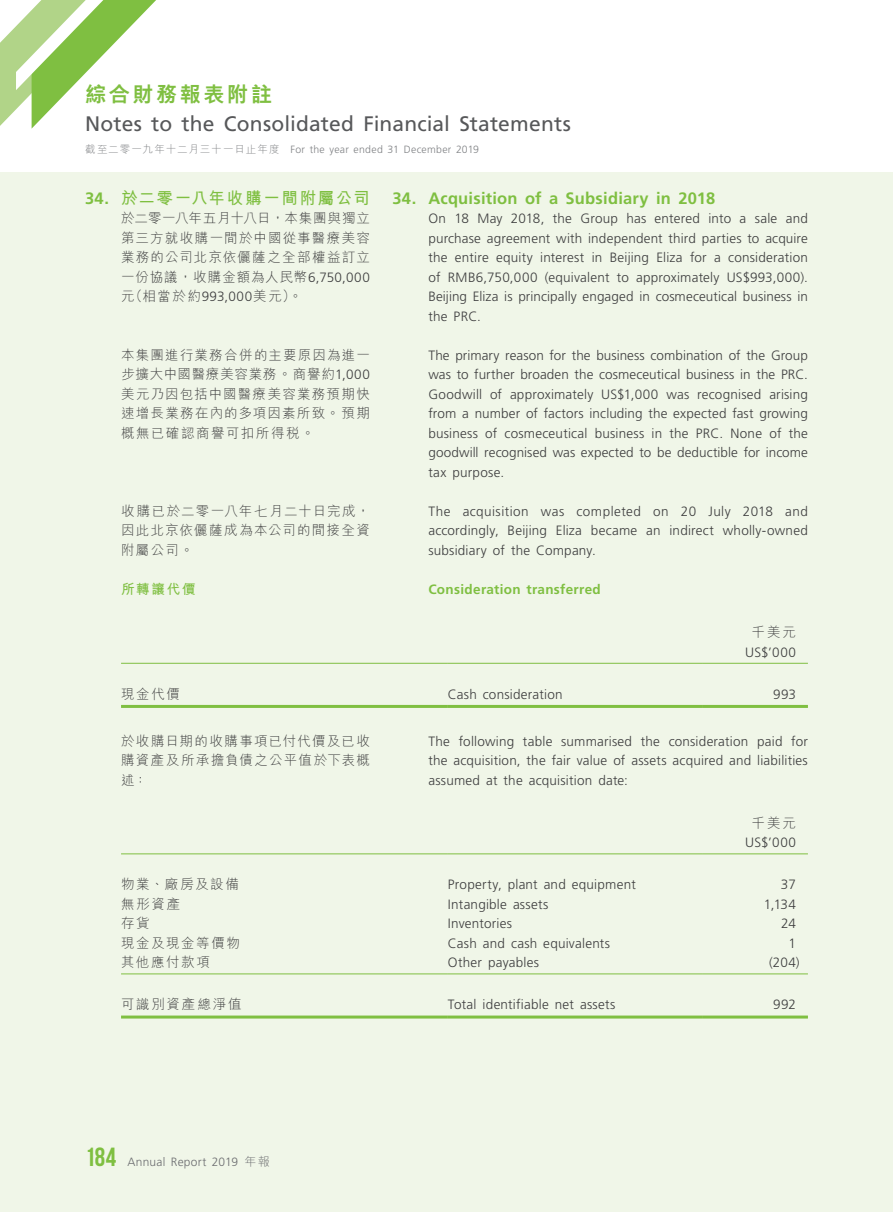
<style>
.page{position:relative;width:893px;height:1212px;background:#fff}
.page>*{position:absolute;margin:0;border:0;box-sizing:border-box;transform-origin:0 0}
.t1{font:26.25px "Bebas Neue";color:#7fbf41}
.t2{font:21px "Frutiger LT Std";letter-spacing:.005em;color:#57585a}
.t3{font:800 21px "M Hei HK";letter-spacing:.13em;color:#7fbf41}
._03_H1{font:700 16.5px "Frutiger LT Std";letter-spacing:.015em;color:#7fbf41}
._03_H1-2{font:700 16.5px "M Hei HK";letter-spacing:.095em;color:#7fbf41}
._12___P2{font:300 13.5px/19.5px "Frutiger LT Std";letter-spacing:.01em;color:#3e3e3f;text-align:justify}
._12___P2-2{font:300 13.5px/19.5px "M Hei HK";letter-spacing:.09em;color:#3e3e3f;text-align:justify}
._15_Table_Stub{font:300 13.5px "Frutiger LT Std";letter-spacing:.015em;color:#3e3e3f}
._15_Table_Stub-2{font:300 13.5px "M Hei HK";letter-spacing:.125em;color:#3e3e3f}
._01_Body_Text{font:300 13.5px "Frutiger LT Std";letter-spacing:.02em;color:#3e3e3f}
._04___H2{font:700 13.5px "Frutiger LT Std";letter-spacing:.025em;color:#7fbf41}
._01_Body_Text-2{font:300 13.5px "M Hei HK";letter-spacing:.14em;color:#3e3e3f}
._04___H2-2{font:700 13.5px "M Hei HK";letter-spacing:.13em;color:#7fbf41}
.t4{font:300 12px "Frutiger LT Std";letter-spacing:.02em;color:#6c6d70}
.t5{font:300 10.5px "Frutiger LT Std";letter-spacing:.025em;color:#808285}
.s1{font-family:"M Hei HK"}
.s2{font-family:"Frutiger LT Std"}
</style>
<div class="page">
<div style="left:0;top:172px;width:893px;height:1040px;background:#f0f6e8"></div>
<svg style="left:0;top:26px;width:32px;height:103px;fill:#b1d488"></svg>
<svg style="left:32px;top:90px;width:37px;height:38px"></svg>
<svg style="left:16px;top:0;width:140px;height:90px"></svg>
<hr style="left:121px;top:663px;width:327px;height:1px;background:#7fbf41">
<hr style="left:448px;top:663px;width:255px;height:1px;background:#7fbf41">
<hr style="left:703px;top:663px;width:105px;height:1px;background:#7fbf41">
<hr style="left:121px;top:705px;width:327px;height:3px;background:#7fbf41">
<hr style="left:448px;top:705px;width:255px;height:3px;background:#7fbf41">
<hr style="left:703px;top:705px;width:105px;height:3px;background:#7fbf41">
<hr style="left:121px;top:853px;width:327px;height:1px;background:#7fbf41">
<hr style="left:448px;top:853px;width:255px;height:1px;background:#7fbf41">
<hr style="left:703px;top:853px;width:105px;height:1px;background:#7fbf41">
<hr style="left:121px;top:973px;width:327px;height:1px;background:#7fbf41">
<hr style="left:448px;top:973px;width:255px;height:1px;background:#7fbf41">
<hr style="left:703px;top:973px;width:105px;height:1px;background:#7fbf41">
<hr style="left:121px;top:1015px;width:327px;height:3px;background:#7fbf41">
<hr style="left:448px;top:1015px;width:255px;height:3px;background:#7fbf41">
<hr style="left:703px;top:1015px;width:105px;height:3px;background:#7fbf41">
<h2 class="t3" style="left:85px;top:84px;width:189px">綜合財務報表附註</h2>
<h2 class="t2" style="left:85px;top:111px;width:487px">Notes to the Consolidated Financial Statements</h2>
<p class="t5" style="left:85px;top:143px;width:396px"><span class="s1">截至二零一九年十二月三十一日止年度</span> For the year ended 31 December 2019</p>
<p class="_03_H1-2" style="left:85px;top:186px;width:286px"><span class="s2">34.</span> 於二零一八年收購一間附屬公司</p>
<p class="_12___P2-2" style="left:121px;top:208px;width:250px">於二零一八年五月十八日，本集團與獨立第三方就收購一間於中國從事醫療美容業務的公司北京依儷薩之全部權益訂立一份協議，收購金額為人民幣<span class="s2">6,750,000</span>元（相當於約<span class="s2">993,000</span>美元）。</p>
<p class="_12___P2-2" style="left:121px;top:345px;width:250px">本集團進行業務合併的主要原因為進一步擴大中國醫療美容業務。商譽約<span class="s2">1,000</span>美元乃因包括中國醫療美容業務預期快速增長業務在內的多項因素所致。預期概無已確認商譽可扣所得稅。</p>
<p class="_12___P2-2" style="left:121px;top:501px;width:250px">收購已於二零一八年七月二十日完成，因此北京依儷薩成為本公司的間接全資附屬公司。</p>
<p class="_04___H2-2" style="left:121px;top:579px;width:76px">所轉讓代價</p>
<p class="_03_H1" style="left:392px;top:188px;width:324px">34. Acquisition of a Subsidiary in 2018</p>
<p class="_12___P2" style="left:428px;top:209px;width:381px">On 18 May 2018, the Group has entered into a sale and purchase agreement with independent third parties to acquire the entire equity interest in Beijing Eliza for a consideration of RMB6,750,000 (equivalent to approximately US$993,000).<br>Beijing Eliza is principally engaged in cosmeceutical business in the PRC.</p>
<p class="_12___P2" style="left:428px;top:346px;width:381px">The primary reason for the business combination of the Group was to further broaden the cosmeceutical business in the PRC.<br>Goodwill of approximately US$1,000 was recognised arising from a number of factors including the expected fast growing business of cosmeceutical business in the PRC. None of the goodwill recognised was expected to be deductible for income tax purpose.</p>
<p class="_12___P2" style="left:428px;top:502px;width:381px">The acquisition was completed on 20 July 2018 and accordingly, Beijing Eliza became an indirect wholly-owned subsidiary of the Company.</p>
<p class="_04___H2" style="left:428px;top:581px;width:174px">Consideration transferred</p>
<p class="_01_Body_Text-2" style="left:752px;top:625px;width:46px">千美元</p>
<p class="_01_Body_Text" style="left:745px;top:644px;width:52px">US$’000</p>
<p class="_15_Table_Stub-2" style="left:121px;top:687px;width:60px">現金代價</p>
<p class="_15_Table_Stub" style="left:448px;top:686px;width:116px">Cash consideration</p>
<p class="_01_Body_Text" style="left:773px;top:686px;width:24px">993</p>
<p class="_12___P2-2" style="left:121px;top:730px;width:250px">於收購日期的收購事項已付代價及已收購資產及所承擔負債之公平值於下表概述：</p>
<p class="_01_Body_Text-2" style="left:752px;top:816px;width:46px">千美元</p>
<p class="_01_Body_Text" style="left:745px;top:835px;width:52px">US$’000</p>
<p class="_15_Table_Stub-2" style="left:121px;top:877px;width:119px">物業、廠房及設備</p>
<p class="_15_Table_Stub" style="left:448px;top:877px;width:189px">Property, plant and equipment</p>
<p class="_01_Body_Text" style="left:781px;top:877px;width:16px">37</p>
<p class="_15_Table_Stub-2" style="left:121px;top:897px;width:61px">無形資產</p>
<p class="_15_Table_Stub" style="left:448px;top:896px;width:102px">Intangible assets</p>
<p class="_01_Body_Text" style="left:764px;top:896px;width:34px">1,134</p>
<p class="_15_Table_Stub-2" style="left:121px;top:916px;width:30px">存貨</p>
<p class="_15_Table_Stub" style="left:448px;top:916px;width:66px">Inventories</p>
<p class="_01_Body_Text" style="left:781px;top:916px;width:16px">24</p>
<p class="_15_Table_Stub-2" style="left:121px;top:936px;width:120px">現金及現金等價物</p>
<p class="_15_Table_Stub" style="left:448px;top:935px;width:164px">Cash and cash equivalents</p>
<p class="_01_Body_Text" style="left:788px;top:935px;width:9px">1</p>
<p class="_15_Table_Stub-2" style="left:121px;top:955px;width:90px">其他應付款項</p>
<p class="_15_Table_Stub" style="left:448px;top:955px;width:93px">Other payables</p>
<p class="_01_Body_Text" style="left:769px;top:955px;width:32px">(204)</p>
<p class="_15_Table_Stub-2" style="left:121px;top:997px;width:122px">可識別資產總淨值</p>
<p class="_15_Table_Stub" style="left:448px;top:997px;width:169px">Total identifiable net assets</p>
<p class="_01_Body_Text" style="left:773px;top:997px;width:24px">992</p>
<p class="_12___P2" style="left:428px;top:731px;width:381px">The following table summarised the consideration paid for the acquisition, the fair value of assets acquired and liabilities assumed at the acquisition date:</p>
<h1 class="t1" style="left:85px;top:1142px;width:33px">184</h1>
<p class="t4" style="left:128px;top:1155px;width:144px">Annual Report 2019 <span class="s1">年報</span></p>
</div>
